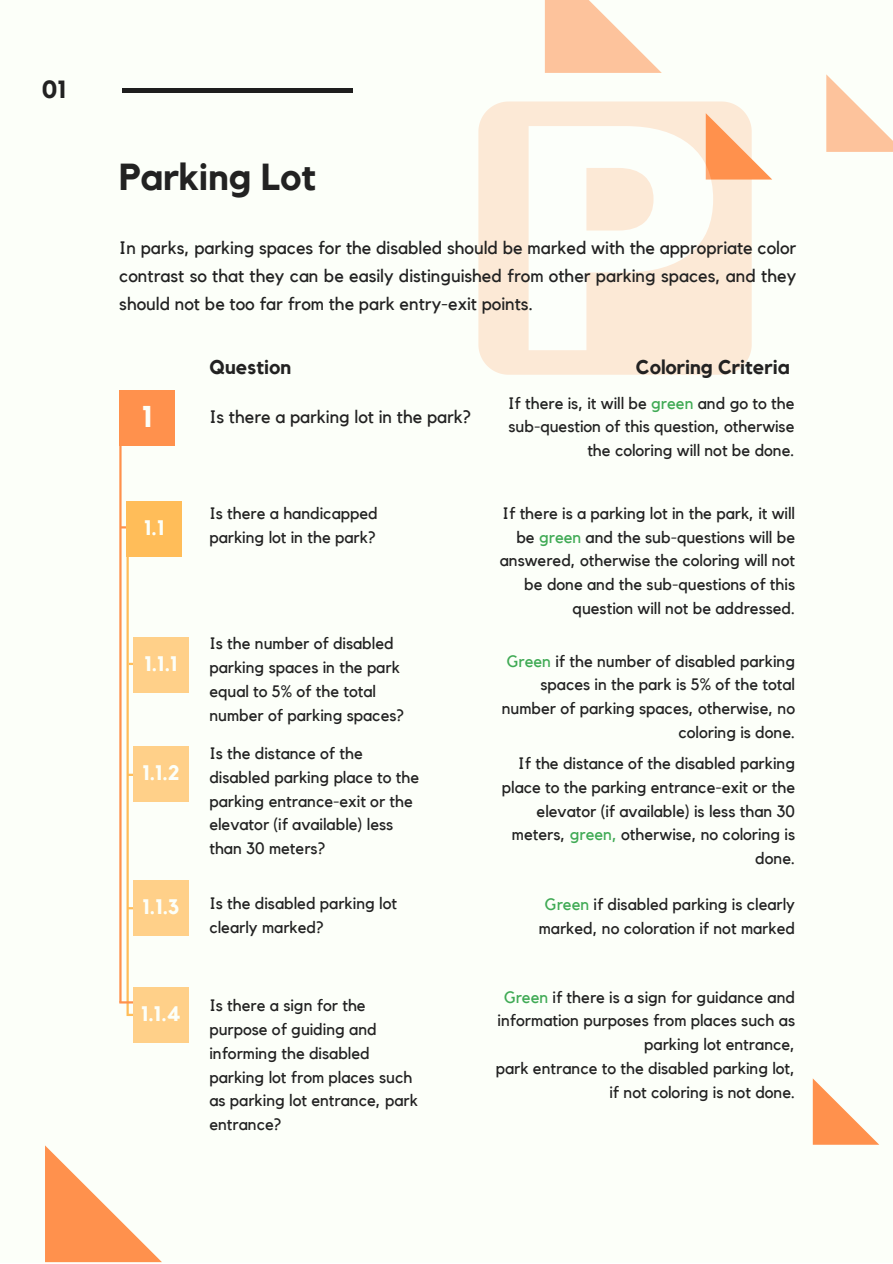
<style>
.page{position:relative;width:893px;height:1264px;background:#fff}
.page>*{position:absolute;margin:0;border:0;box-sizing:border-box;transform-origin:0 0}
.t1{font:700 37.5px "Kollektif";color:#222}
.t2{font:700 30px "Kollektif";color:#fcfff9}
.t3{font:700 24.75px "Kollektif";color:#222}
.t4{font:700 21px "Kollektif";color:#fcfff9}
.t5{font:700 19.8px "Kollektif";color:#222}
.t6{font:18px/28px "Kollektif";color:#222;text-align:justify}
.t7{font:16.5px/23.7px "Kollektif";color:#222;text-align:right}
.s1{color:#40aa55}
</style>
<div class="page">
<div style="left:0;top:0;width:892px;height:1262px;background:#fcfff9"></div>
<svg style="left:45px;top:1145px;width:117px;height:117px"></svg>
<svg style="left:545px;top:0;width:116px;height:73px"></svg>
<svg style="left:812px;top:1078px;width:67px;height:66px"></svg>
<hr style="left:122px;top:88px;width:231px;height:4px;background:#1e1e1e">
<svg style="left:826px;top:74px;width:66px;height:78px"></svg>
<hr style="left:126px;top:551px;width:3px;height:465px;background:#ffbd59">
<hr style="left:119px;top:1001px;width:25px;height:2px;background:#ff914d">
<hr style="left:128px;top:773px;width:24px;height:3px;background:#ffbd59">
<div style="left:133px;top:746px;width:55px;height:55px;background:#ffd089"></div>
<hr style="left:128px;top:907px;width:24px;height:2px;background:#ffbd59">
<div style="left:133px;top:880px;width:55px;height:55px;background:#ffd089"></div>
<hr style="left:128px;top:1013px;width:24px;height:3px;background:#ffbd59">
<div style="left:133px;top:987px;width:55px;height:55px;background:#ffd089"></div>
<hr style="left:129px;top:662px;width:24px;height:3px;background:#ffbd59">
<div style="left:133px;top:637px;width:55px;height:55px;background:#ffd089"></div>
<div style="left:119px;top:390px;width:55px;height:55px;background:#ff914d"></div>
<hr style="left:120px;top:526px;width:25px;height:2px;background:#ff914d">
<div style="left:126px;top:501px;width:56px;height:55px;background:#ffbd59"></div>
<hr style="left:119px;top:441px;width:3px;height:561px;background:#ff914d">
<div style="left:478px;top:101px;width:273px;height:274px;background:#fce9d6"></div>
<svg style="left:528px;top:113px;width:244px;height:237px"></svg>
<h3 class="t3" style="left:42px;top:75px;width:26px">01</h3>
<h1 class="t1" style="left:119px;top:155px;width:198px">Parking Lot</h1>
<p class="t6" style="left:119px;top:234px;width:678px">In parks, parking spaces for the disabled should be marked with the appropriate color contrast so that they can be easily distinguished from other parking spaces, and they should not be too far from the park entry-exit points.</p>
<h2 class="t2" style="left:141px;top:399px;width:12px">1</h2>
<p class="t4" style="left:144px;top:515px;width:22px">1.1</p>
<p class="t4" style="left:144px;top:651px;width:35px">1.1.1</p>
<p class="t4" style="left:142px;top:760px;width:39px">1.1.2</p>
<p class="t4" style="left:142px;top:894px;width:39px">1.1.3</p>
<p class="t4" style="left:141px;top:1001px;width:42px">1.1.4</p>
<p class="t5" style="left:209px;top:355px;width:83px">Question</p>
<p class="t5" style="left:636px;top:355px;width:155px">Coloring Criteria</p>
<p class="t6" style="left:209px;top:403px;width:263px">Is there a parking lot in the park?</p>
<p class="t7" style="left:209px;top:501px;width:170px;text-align:left">Is there a handicapped parking lot in the park?</p>
<p class="t7" style="left:209px;top:631px;width:196px;text-align:left">Is the number of disabled parking spaces in the park equal to 5% of the total number of parking spaces?</p>
<p class="t7" style="left:209px;top:741px;width:211px;text-align:left">Is the distance of the disabled parking place to the parking entrance-exit or the elevator (if available) less than 30 meters?</p>
<p class="t7" style="left:209px;top:891px;width:189px;text-align:left">Is the disabled parking lot clearly marked?</p>
<p class="t7" style="left:209px;top:993px;width:210px;text-align:left">Is there a sign for the purpose of guiding and informing the disabled parking lot from places such as parking lot entrance, park entrance?</p>
<p class="t7" style="left:508px;top:391px;width:288px">If there is, it will be <span class="s1">green</span> and go to the sub-question of this question, otherwise the coloring will not be done.</p>
<p class="t7" style="left:499px;top:501px;width:297px">If there is a parking lot in the park, it will be <span class="s1">green</span> and the sub-questions will be answered, otherwise the coloring will not be done and the sub-questions of this question will not be addressed.</p>
<p class="t7" style="left:501px;top:649px;width:295px"><span class="s1">Green</span> if the number of disabled parking spaces in the park is 5% of the total number of parking spaces, otherwise, no coloring is done.</p>
<p class="t7" style="left:502px;top:751px;width:295px">If the distance of the disabled parking place to the parking entrance-exit or the elevator (if available) is less than 30 meters, <span class="s1">green,</span> otherwise, no coloring is done.</p>
<p class="t7" style="left:538px;top:892px;width:258px;text-align:center"><span class="s1">Green</span> if disabled parking is clearly marked, no coloration if not marked</p>
<p class="t7" style="left:495px;top:985px;width:301px"><span class="s1">Green</span> if there is a sign for guidance and information purposes from places such as parking lot entrance,<br>park entrance to the disabled parking lot, if not coloring is not done.</p>
</div>
